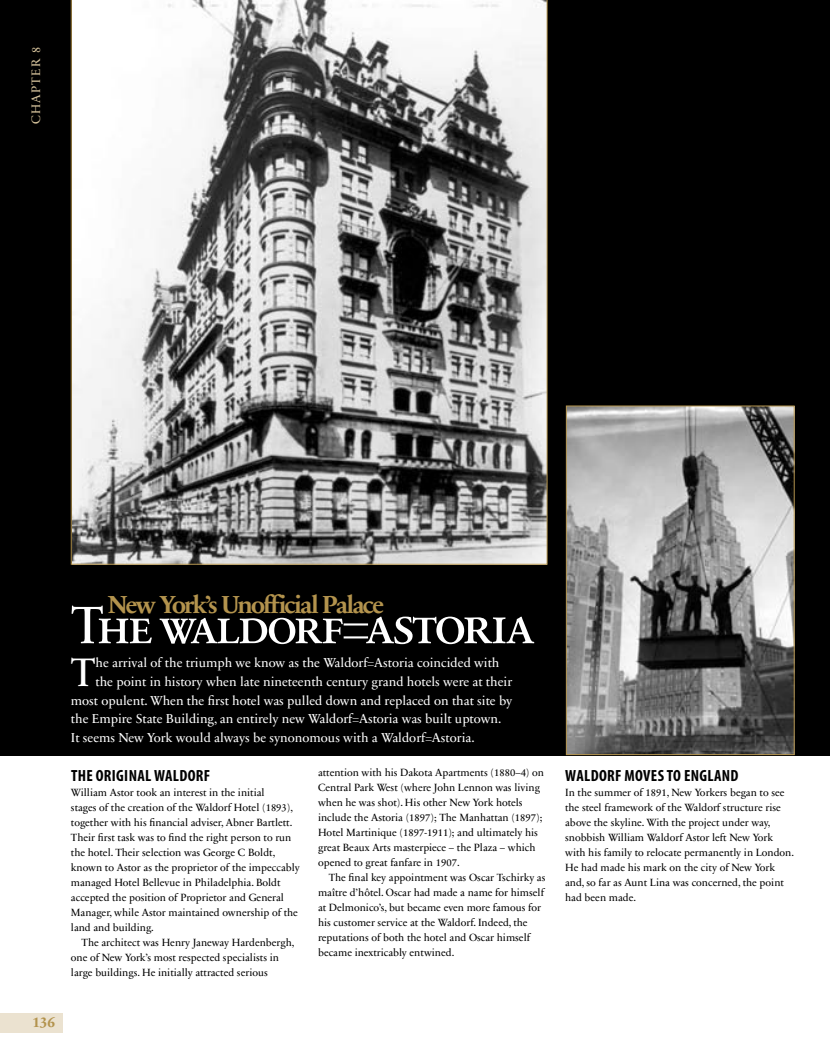
<style>
.page{position:relative;width:830px;height:1063px;background:#fff}
.page>*{position:absolute;margin:0;border:0;box-sizing:border-box;transform-origin:0 0}
.t1{font:53.75px "Sabon Next LT Regular SC";letter-spacing:-.055em;color:#fff}
.t2{font:40.62px "Sabon Next LT";color:#fff}
.t3{font:700 25px "Sabon Next LT";letter-spacing:-.08em;color:#b3934d}
.t4{font:700 condensed 16.25px "Myriad Pro";letter-spacing:.02em;color:#000}
.t5{font:700 15px "Sabon Next LT";color:#b3934d}
.t6{font:13.12px "Sabon Next LT";color:#fff}
.t7{font:12.5px "Sabon Next LT";letter-spacing:.1em;color:#d4c19a}
.t8{font:10.62px/15px "Sabon Next LT";color:#000}
.s1{font-size:56.25px}
</style>
<div class="page">
<div style="left:0;top:1013px;width:62px;height:19px;background:#ebe2d0"></div>
<div style="left:0;top:0;width:829px;height:755px;background:#000"></div>
<svg style="left:71px;top:0;width:476px;height:565px"></svg>
<img style="left:567px;top:408px;width:225px;height:345px">
<div style="left:565px;top:406px;width:229px;height:349px;border:1px solid #b3934d"></div>
<p class="t7" style="left:29px;top:124px;width:79px;rotate:-90deg">CHAPTER 8</p>
<h3 class="t5" style="left:32px;top:1013px;width:24px">136</h3>
<h3 class="t3" style="left:108px;top:590px;width:278px">New York’s Unofficial Palace</h3>
<h1 class="t1" style="left:71px;top:594px;width:464px">The waldorf=<span class="s1">astoria</span></h1>
<h2 class="t2" style="left:71px;top:649px;width:26px">T</h2>
<p class="t6" style="left:95px;top:655px;width:405px">he arrival of the triumph we know as the Waldorf=Astoria coincided with</p>
<p class="t6" style="left:95px;top:674px;width:418px">the point in history when late nineteenth century grand hotels were at their</p>
<p class="t6" style="left:71px;top:693px;width:442px">most opulent. When the first hotel was pulled down and replaced on that site by</p>
<p class="t6" style="left:71px;top:711px;width:432px">the Empire State Building, an entirely new Waldorf=Astoria was built uptown.</p>
<p class="t6" style="left:71px;top:730px;width:405px">It seems New York would always be synonomous with a Waldorf=Astoria.</p>
<h3 class="t4" style="left:71px;top:765px;width:141px">THE ORIGINAL WALDORF</h3>
<p class="t8" style="left:71px;top:785px;width:230px">William Astor took an interest in the initial<br>stages of the creation of the Waldorf Hotel (1893), together with his financial adviser, Abner Bartlett.<br>Their first task was to find the right person to run the hotel. Their selection was George C Boldt, known to Astor as the proprietor of the impeccably managed Hotel Bellevue in Philadelphia. Boldt accepted the position of Proprietor and General Manager, while Astor maintained ownership of the land and building.</p>
<p class="t8" style="left:71px;top:935px;width:225px;text-indent:11px">The architect was Henry Janeway Hardenbergh, one of New York’s most respected specialists in large buildings. He initially attracted serious</p>
<p class="t8" style="left:318px;top:765px;width:227px">attention with his dakota Apartments (1880–4) on Central Park West (where John lennon was living when he was shot). His other New York hotels include the Astoria (1897); The Manhattan (1897); Hotel Martinique (1897-1911); and ultimately his great Beaux Arts masterpiece – the Plaza – which opened to great fanfare in 1907.</p>
<p class="t8" style="left:318px;top:870px;width:229px;text-indent:11px">The final key appointment was oscar Tschirky as maître d’hôtel. oscar had made a name for himself at delmonico’s, but became even more famous for his customer service at the Waldorf. Indeed, the reputations of both the hotel and oscar himself became inextricably entwined.</p>
<h3 class="t4" style="left:565px;top:765px;width:175px">WALDORF MOVES TO ENGLAND</h3>
<p class="t8" style="left:565px;top:785px;width:230px">In the summer of 1891, New Yorkers began to see the steel framework of the Waldorf structure rise above the skyline. With the project under way, snobbish William Waldorf Astor left New York with his family to relocate permanently in london.<br>He had made his mark on the city of New York and, so far as Aunt lina was concerned, the point had been made.</p>
</div>
